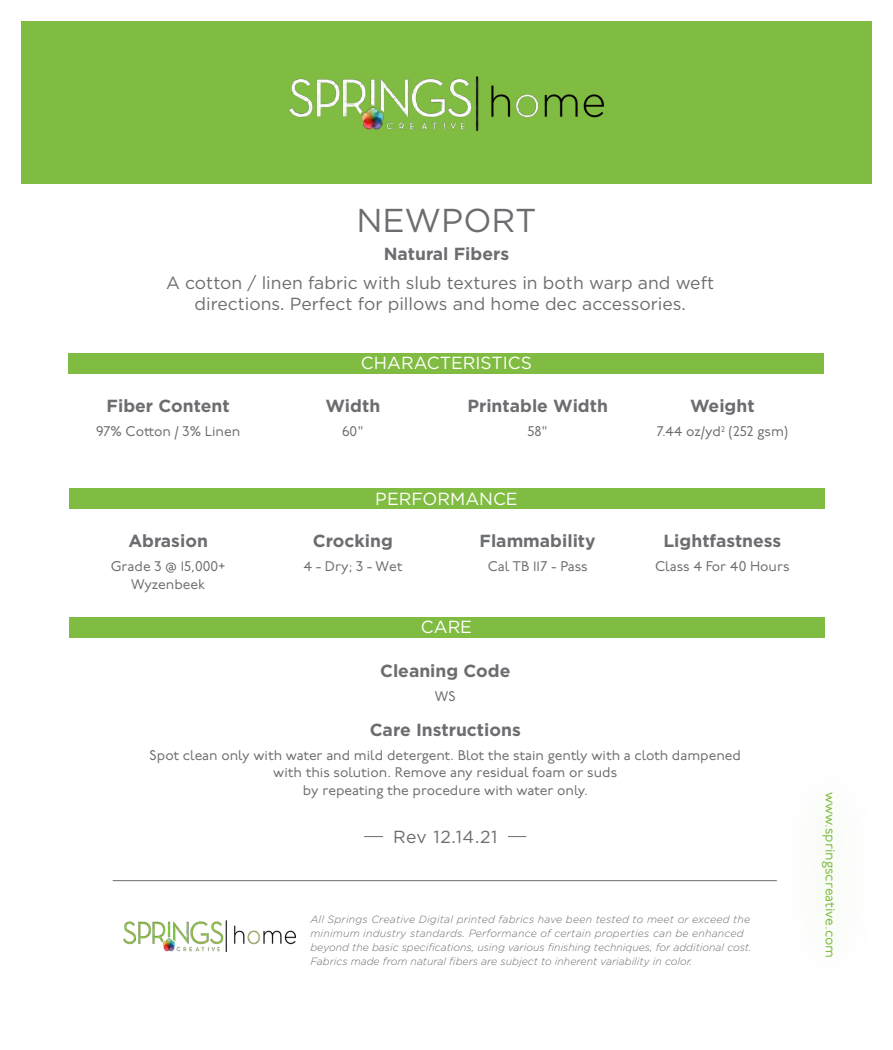
<style>
.page{position:relative;width:893px;height:1050px;background:#fff}
.page>*{position:absolute;margin:0;border:0;box-sizing:border-box;transform-origin:0 0}
.t1{font:33.07px "Gotham";color:#6c6d70}
.fibers{font:700 17.5px "Gotham";color:#6c6d70}
.t2{font:17.5px "Gotham";color:#6c6d70}
.t3{font:17.5px "Gotham";color:#fff}
._4data{font:14px/17.5px "P22 Underground";color:#6c6d70;text-align:center}
.t4{font:14px "P22 Underground";color:#7fbd41}
.t5{font:italic 300 10.5px/14px "Gotham";color:#6c6d70}
</style>
<div class="page">
<div style="left:21px;top:21px;width:851px;height:163px;background:#80bc41"></div>
<div style="left:68px;top:353px;width:755px;height:21px;background:#80bc41"></div>
<div style="left:69px;top:489px;width:755px;height:20px;background:#80bc41"></div>
<div style="left:69px;top:617px;width:755px;height:21px;background:#80bc41"></div>
<img style="left:123px;top:921px;width:173px;height:31px">
<hr style="left:113px;top:880px;width:663px;height:1px;background:#6c6d70">
<hr style="left:364px;top:836px;width:162px;height:1px;background:#6c6d70">
<div style="left:383px;top:823px;width:124px;height:28px;background:#fff"></div>
<img style="left:289px;top:76px;width:314px;height:55px">
<p class="t1" style="left:356px;top:202px;width:182px">NEWPORT</p>
<p class="fibers" style="left:384px;top:244px;width:127px">Natural Fibers</p>
<p class="t2" style="left:166px;top:273px;width:549px">A cotton / linen fabric with slub textures in both warp and weft</p>
<p class="t2" style="left:194px;top:294px;width:493px">directions. Perfect for pillows and home dec accessories.</p>
<h2 class="fibers" style="left:107px;top:396px;width:125px">Fiber Content</h2>
<h2 class="t3" style="left:361px;top:354px;width:173px">CHARACTERISTICS</h2>
<h2 class="fibers" style="left:325px;top:396px;width:56px">Width</h2>
<h2 class="fibers" style="left:467px;top:396px;width:142px">Printable Width</h2>
<p class="_4data" style="left:96px;top:423px;width:146px">97% Cotton / 3% Linen</p>
<p class="_4data" style="left:342px;top:423px;width:23px">60"</p>
<p class="_4data" style="left:527px;top:423px;width:22px">58"</p>
<h2 class="fibers" style="left:128px;top:531px;width:81px">Abrasion</h2>
<h3 class="_4data" style="left:111px;top:558px;width:116px">Grade 3 @ 15,000+<br>Wyzenbeek</h3>
<h2 class="t3" style="left:375px;top:489px;width:144px">PERFORMANCE</h2>
<h2 class="fibers" style="left:313px;top:531px;width:81px">Crocking</h2>
<h3 class="_4data" style="left:303px;top:558px;width:101px">4 - Dry; 3 - Wet</h3>
<h2 class="fibers" style="left:479px;top:531px;width:118px">Flammability</h2>
<p class="_4data" style="left:487px;top:558px;width:101px">Cal TB 117 - Pass</p>
<h2 class="t3" style="left:421px;top:618px;width:53px">CARE</h2>
<h2 class="fibers" style="left:380px;top:661px;width:132px">Cleaning Code</h2>
<h3 class="_4data" style="left:435px;top:688px;width:22px">WS</h3>
<h2 class="fibers" style="left:370px;top:720px;width:153px">Care Instructions</h2>
<h2 class="fibers" style="left:690px;top:396px;width:66px">Weight</h2>
<p class="_4data" style="left:656px;top:423px;width:133px">7.44 oz/yd<sup>2</sup> (252 gsm)</p>
<h2 class="fibers" style="left:663px;top:531px;width:119px">Lightfastness</h2>
<h3 class="_4data" style="left:655px;top:558px;width:136px">Class 4 For 40 Hours</h3>
<h3 class="_4data" style="left:150px;top:747px;width:592px">Spot clean only with water and mild detergent. Blot the stain gently with a cloth dampened with this solution. Remove any residual foam or suds<br>by repeating the procedure with water only.</h3>
<h2 class="t2" style="left:393px;top:827px;width:106px">Rev 12.14.21</h2>
<p class="t5" style="left:310px;top:912px;width:442px">All Springs Creative Digital printed fabrics have been tested to meet or exceed the minimum industry standards. Performance of certain properties can be enhanced beyond the basic specifications, using various finishing techniques, for additional cost.<br>Fabrics made from natural fibers are subject to inherent variability in color.</p>
<h3 class="t4" style="left:838px;top:792px;width:168px;rotate:90deg">www.springscreative.com</h3>
</div>
